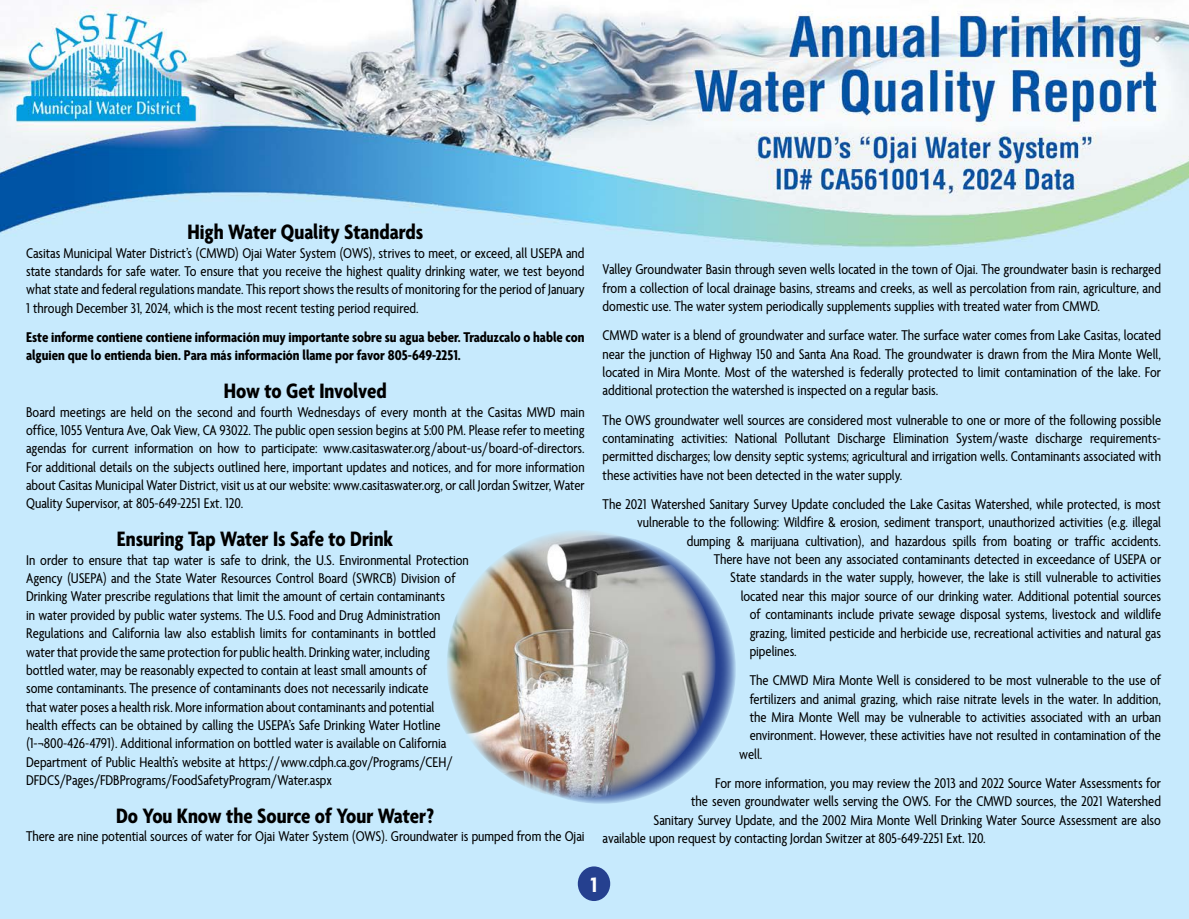
<style>
.page{position:relative;width:1189px;height:919px;background:#fff}
.page>*{position:absolute;margin:0;border:0;box-sizing:border-box;transform-origin:0 0}
.t1{font:700 22.5px "Agenda One Condensed";color:#000}
.t2{font:700 22.5px "Agenda One Condensed";color:#fff}
.t3{font:15.3px/18.3px "Agenda One Condensed";color:#000;text-align:justify}
.t4{font:700 15.3px/18.3px "Agenda One Condensed";color:#000}
</style>
<div class="page">
<img style="left:0;top:0;width:1188px;height:918px">
<svg style="left:466px;top:534px;width:269px;height:269px;background:#5e7cb5"></svg>
<img style="left:446px;top:529px;width:269px;height:269px;border-radius:134px">
<div style="left:577px;top:865px;width:33px;height:35px;background:#25408f;border-radius:50%"></div>
<h1 class="t1" style="left:187px;top:220px;width:237px">High Water Quality Standards</h1>
<p class="t3" style="left:26px;top:244px;width:560px">Casitas Municipal Water District’s (CMWD) Ojai Water System (OWS), strives to meet, or exceed, all USEPA and state standards for safe water. To ensure that you receive the highest quality drinking water, we test beyond what state and federal regulations mandate. This report shows the results of monitoring for the period of January 1 through December 31, 2024, which is the most recent testing period required.</p>
<p class="t4" style="left:26px;top:328px;width:559px">Este informe contiene contiene información muy importante sobre su agua beber. Traduzcalo o hable con alguien que lo entienda bien. Para más información llame por favor 805-649-2251.</p>
<h1 class="t1" style="left:224px;top:379px;width:164px">How to Get Involved</h1>
<p class="t3" style="left:26px;top:402px;width:560px">Board meetings are held on the second and fourth Wednesdays of every month at the Casitas MWD main office, 1055 Ventura Ave, Oak View, CA 93022. The public open session begins at 5:00 PM. Please refer to meeting agendas for current information on how to participate: www.casitaswater.org/about-us/board-of-directors.<br>For additional details on the subjects outlined here, important updates and notices, and for more information about Casitas Municipal Water District, visit us at our website: www.casitaswater.org, or call Jordan Switzer, Water Quality Supervisor, at 805-649-2251 Ext. 120.</p>
<h1 class="t1" style="left:117px;top:527px;width:278px">Ensuring Tap Water Is Safe to Drink</h1>
<p class="t3" style="left:26px;top:550px;width:444px;text-align:left">In order to ensure that tap water is safe to drink, the U.S. Environmental Protection Agency (USEPA) and the State Water Resources Control Board (SWRCB) Division of Drinking Water prescribe regulations that limit the amount of certain contaminants<br>in water provided by public water systems. The U.S. Food and Drug Administration Regulations and California law also establish limits for contaminants in bottled<br>water that provide the same protection for public health. Drinking water, including bottled water, may be reasonably expected to contain at least small amounts of<br>some contaminants. The presence of contaminants does not necessarily indicate<br>that water poses a health risk. More information about contaminants and potential health effects can be obtained by calling the USEPA’s Safe Drinking Water Hotline (1-¬800-426-4791). Additional information on bottled water is available on California Department of Public Health’s website at https://www.cdph.ca.gov/Programs/CEH/ DFDCS/Pages/FDBPrograms/FoodSafetyProgram/Water.aspx</p>
<h1 class="t1" style="left:116px;top:803px;width:320px">Do You Know the Source of Your Water?</h1>
<p class="t3" style="left:26px;top:827px;width:560px">There are nine potential sources of water for Ojai Water System (OWS). Groundwater is pumped from the Ojai</p>
<p class="t3" style="left:602px;top:260px;width:560px">Valley Groundwater Basin through seven wells located in the town of Ojai. The groundwater basin is recharged from a collection of local drainage basins, streams and creeks, as well as percolation from rain, agriculture, and domestic use. The water system periodically supplements supplies with treated water from CMWD.</p>
<p class="t3" style="left:602px;top:326px;width:560px">CMWD water is a blend of groundwater and surface water. The surface water comes from Lake Casitas, located near the junction of Highway 150 and Santa Ana Road. The groundwater is drawn from the Mira Monte Well, located in Mira Monte. Most of the watershed is federally protected to limit contamination of the lake. For additional protection the watershed is inspected on a regular basis.</p>
<p class="t3" style="left:602px;top:411px;width:560px">The OWS groundwater well sources are considered most vulnerable to one or more of the following possible contaminating activities: National Pollutant Discharge Elimination System/waste discharge requirements&shy;permitted discharges; low density septic systems; agricultural and irrigation wells. Contaminants associated with these activities have not been detected in the water supply.</p>
<p class="t3" style="left:602px;top:495px;width:559px">The 2021 Watershed Sanitary Survey Update concluded the Lake Casitas Watershed, while protected, is most</p>
<p class="t3" style="left:637px;top:513px;width:525px">vulnerable to the following: Wildfire &amp; erosion, sediment transport, unauthorized activities (e.g. illegal</p>
<p class="t3" style="left:686px;top:531px;width:475px">dumping &amp; marijuana cultivation), and hazardous spills from boating or traffic accidents.</p>
<p class="t3" style="left:713px;top:550px;width:449px">There have not been any associated contaminants detected in exceedance of USEPA or</p>
<p class="t3" style="left:730px;top:568px;width:432px">State standards in the water supply, however, the lake is still vulnerable to activities</p>
<p class="t3" style="left:740px;top:587px;width:421px">located near this major source of our drinking water. Additional potential sources</p>
<p class="t3" style="left:749px;top:605px;width:413px">of contaminants include private sewage disposal systems, livestock and wildlife</p>
<p class="t3" style="left:749px;top:623px;width:412px">grazing, limited pesticide and herbicide use, recreational activities and natural gas</p>
<p class="t3" style="left:749px;top:642px;width:49px">pipelines.</p>
<p class="t3" style="left:749px;top:671px;width:412px">The CMWD Mira Monte Well is considered to be most vulnerable to the use of</p>
<p class="t3" style="left:749px;top:689px;width:413px">fertilizers and animal grazing, which raise nitrate levels in the water. In addition,</p>
<p class="t3" style="left:749px;top:708px;width:413px">the Mira Monte Well may be vulnerable to activities associated with an urban</p>
<p class="t3" style="left:749px;top:726px;width:412px">environment. However, these activities have not resulted in contamination of the</p>
<p class="t3" style="left:739px;top:744px;width:25px">well.</p>
<p class="t3" style="left:715px;top:773px;width:447px">For more information, you may review the 2013 and 2022 Source Water Assessments for</p>
<p class="t3" style="left:691px;top:792px;width:471px">the seven groundwater wells serving the OWS. For the CMWD sources, the 2021 Watershed</p>
<p class="t3" style="left:653px;top:810px;width:508px">Sanitary Survey Update, and the 2002 Mira Monte Well Drinking Water Source Assessment are also</p>
<p class="t3" style="left:602px;top:828px;width:384px">available upon request by contacting Jordan Switzer at 805-649-2251 Ext. 120.</p>
<h1 class="t2" style="left:590px;top:872px;width:9px">1</h1>
</div>
